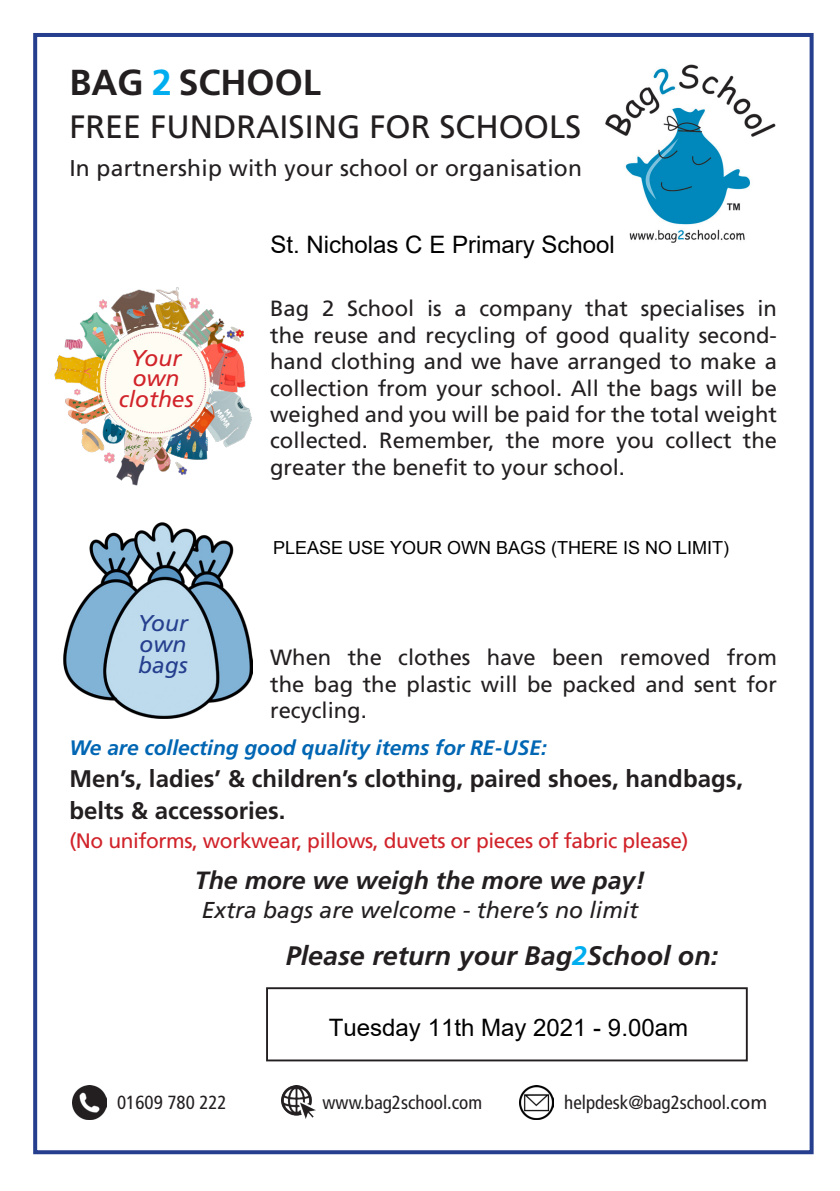
<style>
.page{position:relative;width:840px;height:1191px;background:#fff}
.page>*{position:absolute;margin:0;border:0;box-sizing:border-box;transform-origin:0 0}
.t1{font:700 36px "Frutiger LT Std";color:#231f20}
.t2{font:32.2px "Frutiger LT Std";color:#231f20}
.t3{font:italic 700 26.8px "Frutiger LT Std";color:#231f20}
.t4{font:italic 700 24.8px "Frutiger LT Std";color:#231f20}
.t5{font:700 24px/32.4px "Frutiger LT Std";color:#231f20}
.t6{font:24px "Arial";color:#000}
.t7{font:italic 23px "Frutiger LT Std";color:#231f20}
.t8{font:22.8px "Frutiger LT Std";letter-spacing:.01em;color:#231f20}
.t9{font:italic 22.8px "Frutiger LT Std";color:#d1232a}
.t10{font:italic 22.8px "Frutiger LT Std";color:#253f8e}
.t11{font:22px/26.4px "Frutiger LT Std";color:#231f20;text-align:justify}
.t12{font:20.8px "Frutiger LT Std";letter-spacing:-.02em;color:#d1232a}
.t13{font:italic 700 20.8px "Frutiger LT Std";color:#0166b3}
.t14{font:condensed 19px "Frutiger LT Std";color:#231f20}
.t15{font:18px "Arial";color:#000}
.s1{color:#00aeef}
.s2{font-stretch:normal}
</style>
<div class="page">
<div style="left:33px;top:33px;width:780px;height:1121px;border:4px solid #253f8e"></div>
<img style="left:605px;top:64px;width:170px;height:179px">
<img style="left:35px;top:273px;width:217px;height:218px">
<img style="left:64px;top:522px;width:188px;height:197px">
<div style="left:266px;top:987px;width:481px;height:74px;border:2px solid #231f20"></div>
<img style="left:72px;top:1085px;width:34px;height:34px">
<img style="left:281px;top:1085px;width:34px;height:33px">
<img style="left:519px;top:1085px;width:34px;height:34px">
<p class="t1" style="left:69px;top:61px;width:253px">BAG <span class="s1">2</span> SCHOOL</p>
<p class="t2" style="left:69px;top:108px;width:513px">FREE FUNDRAISING FOR SCHOOLS</p>
<p class="t8" style="left:69px;top:155px;width:514px">In partnership with your school or organisation</p>
<p class="t9" style="left:131px;top:344px;width:52px">Your</p>
<p class="t9" style="left:133px;top:365px;width:48px">own</p>
<p class="t9" style="left:119px;top:386px;width:76px">clothes</p>
<p class="t10" style="left:138px;top:609px;width:52px">Your</p>
<p class="t10" style="left:139px;top:630px;width:48px">own</p>
<p class="t10" style="left:138px;top:651px;width:51px">bags</p>
<p class="t6" style="left:270px;top:228px;width:346px">St. Nicholas C E Primary School</p>
<p class="t11" style="left:270px;top:296px;width:508px">Bag 2 School is a company that specialises in the reuse and recycling of good quality second&shy;hand clothing and we have arranged to make a collection from your school. All the bags will be weighed and you will be paid for the total weight collected. Remember, the more you collect the greater the benefit to your school.</p>
<p class="t11" style="left:270px;top:533px;width:508px">reduce unnecessary extra plastic. Please use your</p>
<p class="t15" style="left:273px;top:538px;width:457px">PLEASE USE YOUR OWN BAGS (THERE IS NO LIMIT)</p>
<p class="t11" style="left:270px;top:644px;width:508px">When the clothes have been removed from the bag the plastic will be packed and sent for recycling.</p>
<p class="t13" style="left:69px;top:735px;width:478px">We are collecting good quality items for RE-USE:</p>
<p class="t5" style="left:69px;top:762px;width:674px">Men’s, ladies’ &amp; children’s clothing, paired shoes, handbags, belts &amp; accessories.</p>
<p class="t12" style="left:69px;top:828px;width:620px">(No uniforms, workwear, pillows, duvets or pieces of fabric please)</p>
<p class="t4" style="left:195px;top:866px;width:451px">The more we weigh the more we pay!</p>
<p class="t7" style="left:202px;top:896px;width:437px">Extra bags are welcome - there’s no limit</p>
<p class="t3" style="left:286px;top:940px;width:433px">Please return your Bag<span class="s1">2</span>School on:</p>
<p class="t6" style="left:328px;top:1010px;width:360px">Tuesday 11th May 2021 - 9.00am</p>
<p class="t14" style="left:117px;top:1091px;width:111px">01609 780 222</p>
<p class="t14" style="left:322px;top:1091px;width:161px">www.bag2school.com</p>
<p class="t14" style="left:564px;top:1091px;width:204px">helpdesk@bag2school.<span class="s2">com</span></p>
</div>
